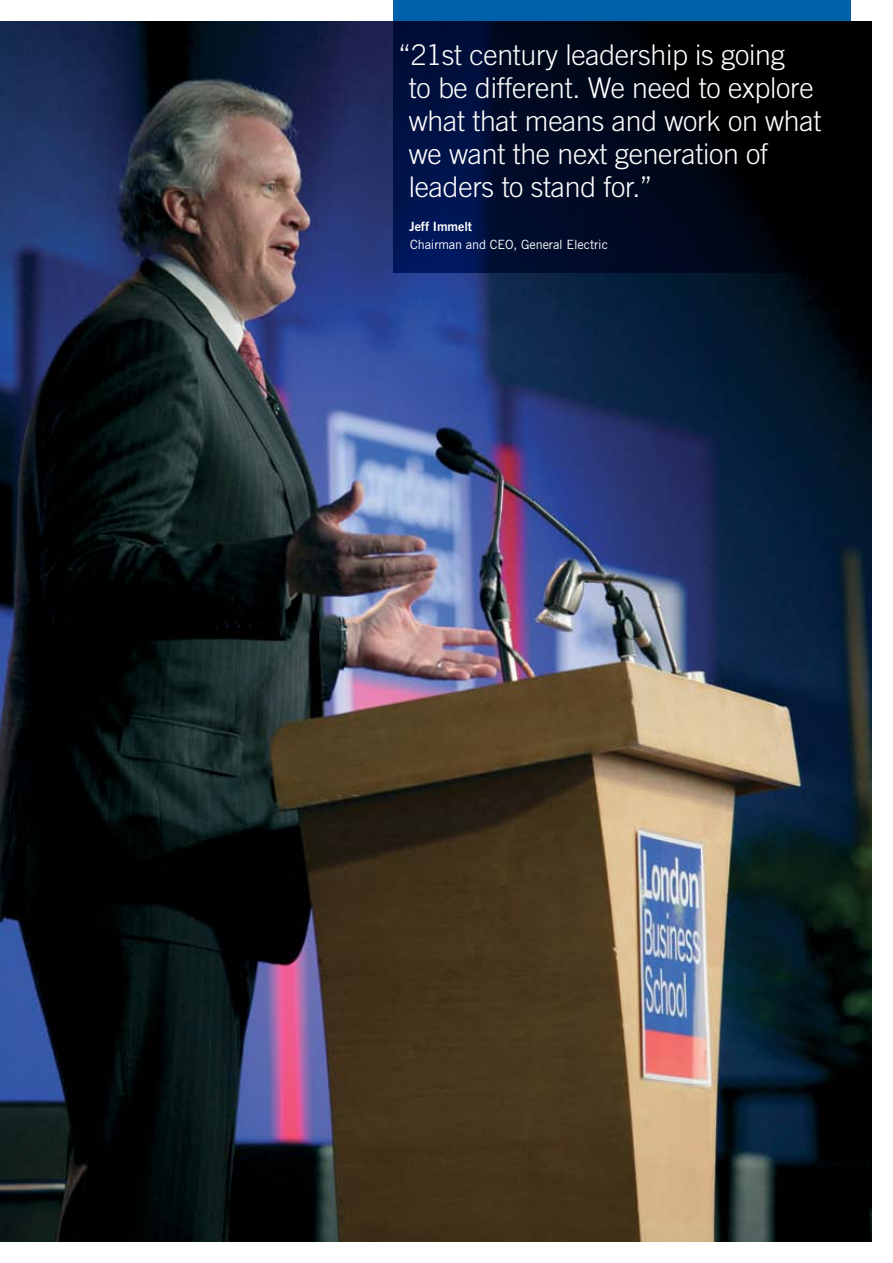
<style>
.page{position:relative;width:893px;height:1263px;background:#fff}
.page>*{position:absolute;margin:0;border:0;box-sizing:border-box;transform-origin:0 0}
.t1{font:300 28.5px/33px "Trade Gothic";letter-spacing:-.01em;color:#fff}
.t2{font:12.75px "Trade Gothic";letter-spacing:-.01em;color:#fff}
.t3{font:12.75px "Trade Gothic Bold Two";letter-spacing:-.01em;color:#fff}
</style>
<div class="page">
<img style="left:0;top:21px;width:872px;height:1221px">
<svg style="left:393px;top:0;width:457px;height:273px;background:#000e28"></svg>
<p class="t1" style="left:409px;top:38px;width:414px;text-indent:-11px">“21st century leadership is going<br>to be different. We need to explore what that means and work on what we want the next generation of leaders to stand for.”</p>
<p class="t3" style="left:409px;top:219px;width:64px">Jeff Immelt</p>
<p class="t2" style="left:410px;top:236px;width:200px">Chairman and CEO, General Electric</p>
</div>
